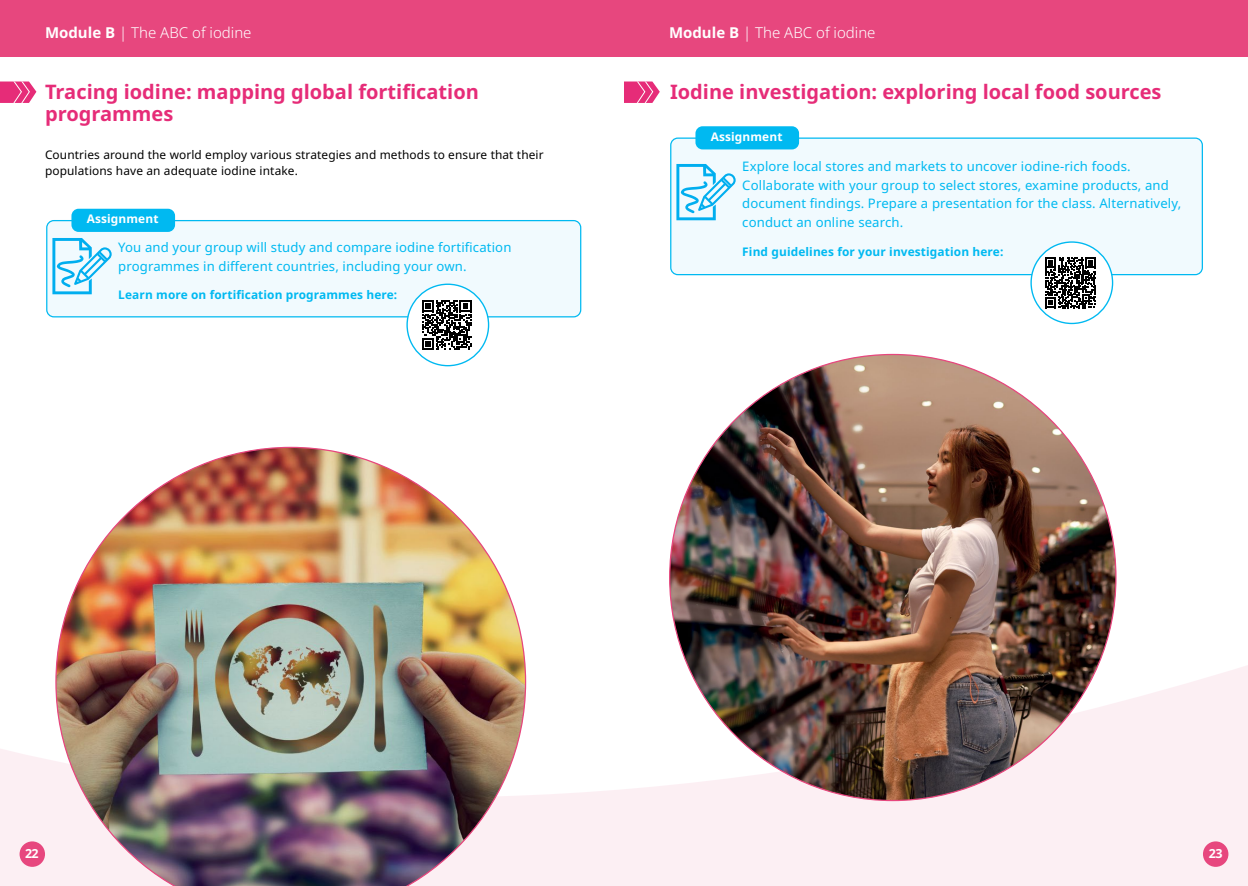
<style>
.page{position:relative;width:1248px;height:886px;background:#fff}
.page>*{position:absolute;margin:0;border:0;box-sizing:border-box;transform-origin:0 0}
.t1{font:700 20px/21.6px "Noto Sans";color:#e62c78}
.t2{font:300 15px "Noto Sans";color:#fff}
.t3{font:13.12px/18.8px "Noto Sans";letter-spacing:.01em;color:#00b9f1}
.t4{font:700 12.5px "Noto Sans";color:#fff}
.t5{font:11.88px/16.2px "Noto Sans";letter-spacing:.01em;color:#000}
.t6{font:700 11.88px "Noto Sans";letter-spacing:.01em;color:#00b9f1}
.t7{font:700 11.88px "Noto Sans";letter-spacing:.01em;color:#fff}
.s1{font-weight:700}
</style>
<div class="page">
<div style="left:0;top:0;width:1247px;height:57px;background:#e7477e"></div>
<svg style="left:0;top:627px;width:1247px;height:259px"></svg>
<div style="left:20px;top:841px;width:25px;height:26px;background:#e7477e;border-radius:50%"></div>
<div style="left:1202px;top:841px;width:26px;height:26px;background:#e7477e;border-radius:50%"></div>
<svg style="left:0;top:81px;width:36px;height:22px"></svg>
<svg style="left:624px;top:81px;width:35px;height:22px"></svg>
<div style="left:47px;top:221px;width:533px;height:96px;background:#f1fafe;border-radius:7px"></div>
<div style="left:46px;top:220px;width:535px;height:97px;border:1px solid #00b9f1;border-radius:7px"></div>
<div style="left:71px;top:209px;width:104px;height:23px;background:#00b9f1;border-radius:7px"></div>
<svg style="left:52px;top:238px;width:60px;height:56px"></svg>
<div style="left:407px;top:284px;width:81px;height:82px;background:#fff;border-radius:50%"></div>
<svg style="left:422px;top:300px;width:49px;height:50px"></svg>
<div style="left:406px;top:284px;width:83px;height:82px;border:1px solid #00b9f1;border-radius:50%"></div>
<div style="left:670px;top:138px;width:532px;height:137px;background:#f1fafe;border-radius:7px"></div>
<div style="left:670px;top:137px;width:532px;height:138px;border:1px solid #00b9f1;border-radius:7px"></div>
<div style="left:695px;top:126px;width:104px;height:23px;background:#00b9f1;border-radius:7px"></div>
<svg style="left:676px;top:164px;width:59px;height:56px"></svg>
<div style="left:1030px;top:242px;width:82px;height:81px;background:#fff;border-radius:50%"></div>
<svg style="left:1045px;top:257px;width:51px;height:51px"></svg>
<div style="left:1030px;top:241px;width:83px;height:83px;border:1px solid #00b9f1;border-radius:50%"></div>
<img style="left:669px;top:354px;width:446px;height:446px;border-radius:223px">
<img style="left:55px;top:447px;width:471px;height:439px">
<p class="t2" style="left:45px;top:22px;width:208px"><span class="s1">Module B</span> | The ABC of iodine</p>
<p class="t2" style="left:669px;top:22px;width:208px"><span class="s1">Module B</span> | The ABC of iodine</p>
<h1 class="t1" style="left:45px;top:82px;width:435px">Tracing iodine: mapping global fortification programmes</h1>
<p class="t5" style="left:45px;top:147px;width:500px">Countries around the world employ various strategies and methods to ensure that their populations have an adequate iodine intake.</p>
<p class="t7" style="left:87px;top:210px;width:73px">Assignment</p>
<p class="t3" style="left:118px;top:238px;width:394px">You and your group will study and compare iodine fortification programmes in different countries, including your own.</p>
<p class="t6" style="left:118px;top:287px;width:280px">Learn more on fortification programmes here:</p>
<h1 class="t1" style="left:670px;top:82px;width:493px">Iodine investigation: exploring local food sources</h1>
<p class="t7" style="left:710px;top:128px;width:73px">Assignment</p>
<p class="t3" style="left:742px;top:157px;width:440px">Explore local stores and markets to uncover iodine-rich foods.<br>Collaborate with your group to select stores, examine products, and document findings. Prepare a presentation for the class. Alternatively, conduct an online search.</p>
<p class="t6" style="left:742px;top:243px;width:262px">Find guidelines for your investigation here:</p>
<p class="t4" style="left:25px;top:844px;width:15px">22</p>
<p class="t4" style="left:1208px;top:844px;width:15px">23</p>
</div>
